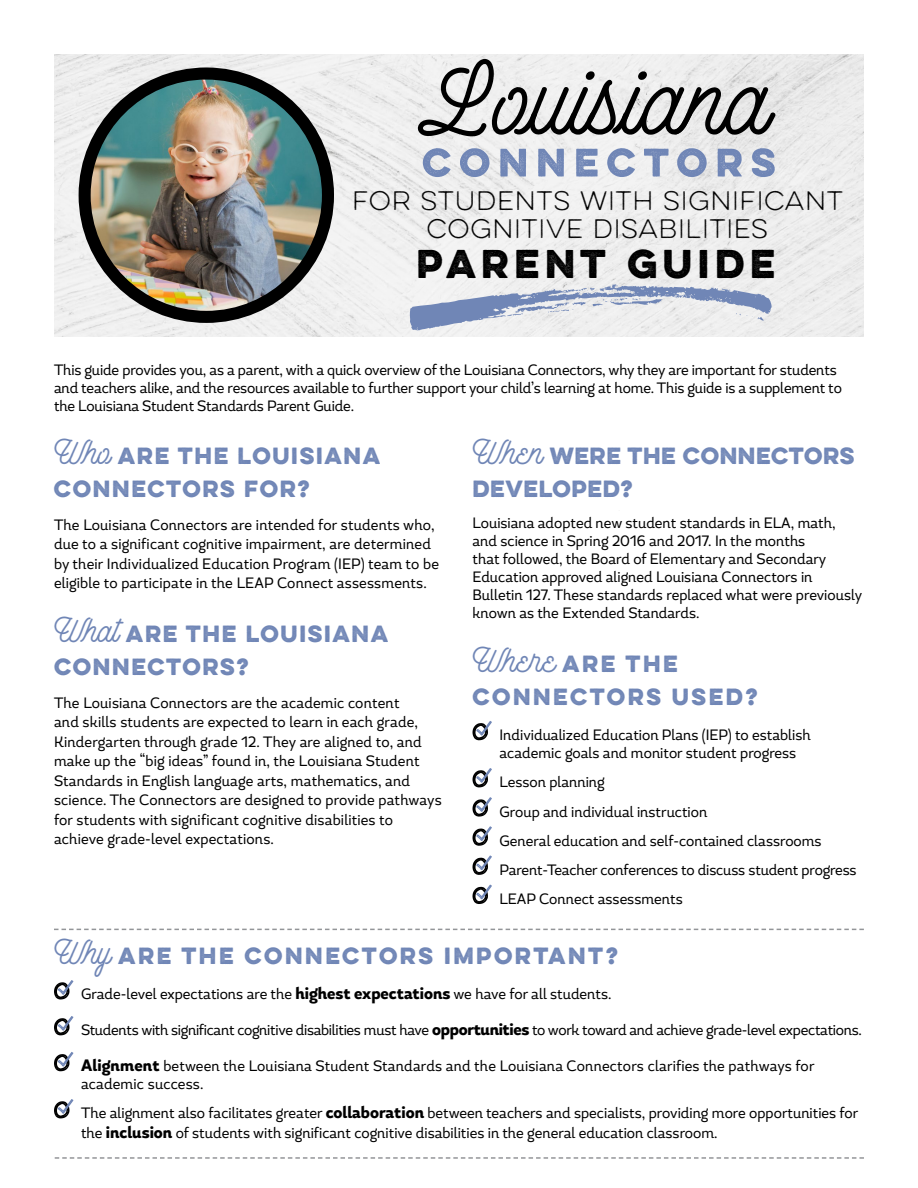
<style>
.page{position:relative;width:918px;height:1188px;background:#fff}
.page>*{position:absolute;margin:0;border:0;box-sizing:border-box;transform-origin:0 0}
.t1{font:700 36px "Lulo One";letter-spacing:-.075em;color:#000}
.t2{font:24px/28.8px "Lulo One";letter-spacing:-.17em;color:#000;text-align:center}
.t3{font:700 21px/33px "Lulo One";letter-spacing:-.15em;color:#7086b6}
.t4{font:700 21px/33px "Lulo One";letter-spacing:-.11em;color:#7086b6}
.t5{font:700 21px/33px "Lulo One";letter-spacing:-.2em;color:#7086b6}
.t6{font:15px/19.5px "Magallanes Cond";color:#000}
.t7{font:15px "Magallanes Cond";letter-spacing:-.02em;color:#000}
.s1{font-family:"Outfitter Script";font-weight:400;font-size:33px}
.s2{font-weight:800;font-size:16.5px}
</style>
<div class="page">
<img style="left:54px;top:54px;width:810px;height:282px">
<svg style="left:55px;top:1157px;width:809px;height:2px"></svg>
<img style="left:85px;top:74px;width:243px;height:243px;border-radius:122px">
<div style="left:79px;top:67px;width:255px;height:256px;border:12px solid #000;border-radius:50%"></div>
<svg style="left:409px;top:283px;width:363px;height:48px"></svg>
<svg style="left:472px;top:721px;width:20px;height:19px"></svg>
<svg style="left:472px;top:768px;width:20px;height:19px"></svg>
<svg style="left:472px;top:797px;width:20px;height:20px"></svg>
<svg style="left:472px;top:826px;width:20px;height:20px"></svg>
<svg style="left:472px;top:855px;width:20px;height:20px"></svg>
<svg style="left:472px;top:885px;width:20px;height:19px"></svg>
<svg style="left:54px;top:929px;width:810px;height:1px"></svg>
<svg style="left:54px;top:980px;width:19px;height:20px"></svg>
<svg style="left:54px;top:1016px;width:19px;height:19px"></svg>
<svg style="left:54px;top:1052px;width:19px;height:19px"></svg>
<svg style="left:54px;top:1099px;width:19px;height:19px"></svg>
<svg style="left:418px;top:59px;width:357px;height:77px"></svg>
<svg style="left:423px;top:148px;width:28px;height:29px"></svg>
<svg style="left:460px;top:148px;width:30px;height:29px"></svg>
<svg style="left:500px;top:149px;width:26px;height:28px"></svg>
<svg style="left:538px;top:149px;width:26px;height:28px"></svg>
<svg style="left:576px;top:149px;width:22px;height:28px"></svg>
<svg style="left:607px;top:148px;width:28px;height:29px"></svg>
<svg style="left:644px;top:149px;width:25px;height:28px"></svg>
<svg style="left:677px;top:148px;width:30px;height:29px"></svg>
<svg style="left:718px;top:149px;width:24px;height:28px"></svg>
<svg style="left:752px;top:148px;width:23px;height:29px"></svg>
<h2 class="t2" style="left:352px;top:186px;width:497px">FOR STUDENTS WITH SIGNIFICANT<br>COGNITIVE DISABILITIES</h2>
<h1 class="t1" style="left:417px;top:236px;width:368px">PARENT GUIDE</h1>
<p class="t6" style="left:54px;top:361px;width:789px;line-height:18px">This guide provides you, as a parent, with a quick overview of the Louisiana Connectors, why they are important for students and teachers alike, and the resources available to further support your child’s learning at home. This guide is a supplement to the Louisiana Student Standards Parent Guide.</p>
<h3 class="t3" style="left:54px;top:438px;width:333px"><span class="s1">Who</span> ARE THE LOUISIANA<br>CONNECTORS FOR?</h3>
<p class="t6" style="left:54px;top:515px;width:387px">The Louisiana Connectors are intended for students who, due to a significant cognitive impairment, are determined by their Individualized Education Program (IEP) team to be eligible to participate in the LEAP Connect assessments.</p>
<h3 class="t3" style="left:54px;top:616px;width:341px"><span class="s1">What</span> ARE THE LOUISIANA<br>CONNECTORS?</h3>
<p class="t6" style="left:54px;top:693px;width:389px">The Louisiana Connectors are the academic content<br>and skills students are expected to learn in each grade, Kindergarten through grade 12. They are aligned to, and make up the “big ideas” found in, the Louisiana Student Standards in English language arts, mathematics, and science. The Connectors are designed to provide pathways for students with significant cognitive disabilities to achieve grade-level expectations.</p>
<h3 class="t5" style="left:472px;top:438px;width:388px"><span class="s1">When</span> WERE THE CONNECTORS<br>DEVELOPED?</h3>
<p class="t6" style="left:472px;top:514px;width:391px;line-height:18px">Louisiana adopted new student standards in ELA, math, and science in Spring 2016 and 2017. In the months<br>that followed, the Board of Elementary and Secondary Education approved aligned Louisiana Connectors in Bulletin 127. These standards replaced what were previously known as the Extended Standards.</p>
<h3 class="t4" style="left:472px;top:646px;width:292px"><span class="s1">Where</span> ARE THE<br>CONNECTORS USED?</h3>
<p class="t6" style="left:500px;top:726px;width:313px;line-height:18px">Individualized Education Plans (IEP) to establish academic goals and monitor student progress</p>
<p class="t6" style="left:500px;top:768px;width:359px;line-height:29.1px">Lesson planning<br>Group and individual instruction<br>General education and self-contained classrooms Parent-Teacher conferences to discuss student progress LEAP Connect assessments</p>
<h3 class="t4" style="left:54px;top:938px;width:570px"><span class="s1">Why</span> ARE THE CONNECTORS IMPORTANT?</h3>
<p class="t6" style="left:81px;top:985px;width:532px">Grade-level expectations are the <span class="s2">highest expectations</span> we have for all students.</p>
<p class="t7" style="left:81px;top:1021px;width:782px">Students with significant cognitive disabilities must have <span class="s2">opportunities</span> to work toward and achieve grade-level expectations.</p>
<p class="t6" style="left:81px;top:1057px;width:735px;line-height:18px"><span class="s2">Alignment</span> between the Louisiana Student Standards and the Louisiana Connectors clarifies the pathways for academic success.</p>
<p class="t6" style="left:81px;top:1103px;width:779px">The alignment also facilitates greater <span class="s2">collaboration</span> between teachers and specialists, providing more opportunities for the <span class="s2">inclusion</span> of students with significant cognitive disabilities in the general education classroom.</p>
</div>
